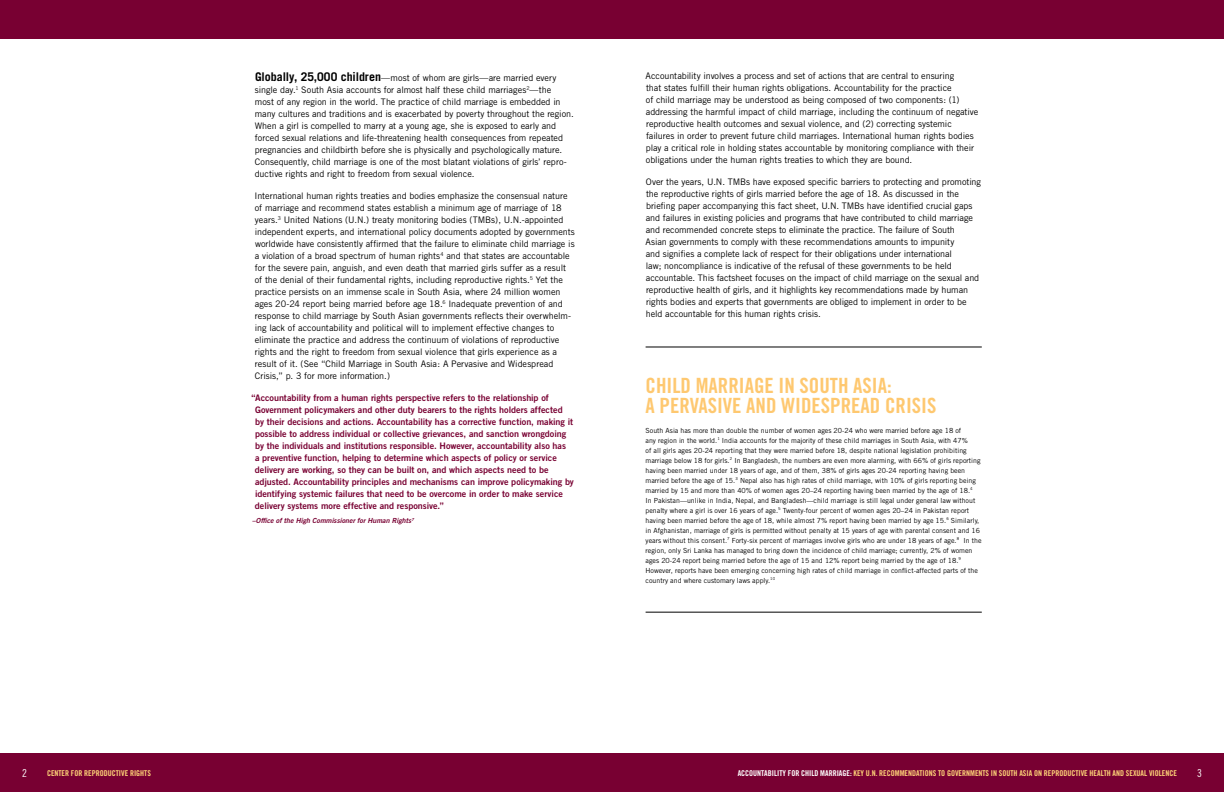
<style>
.page{position:relative;width:1224px;height:792px;background:#fff}
.page>*{position:absolute;margin:0;border:0;box-sizing:border-box;transform-origin:0 0}
.t1{font:21px "Trade Gothic Bold Cond Twenty";color:#fec870}
.t2{font:11px "Trade Gothic Cond Eighteen";color:#fff}
.t3{font:9px/12px "Trade Gothic";letter-spacing:-.005em;color:#000}
.t4{font:9px/12px "Trade Gothic Bold Two";letter-spacing:-.005em;color:#780032}
.t5{font:8px "Trade Gothic Bold Cond Twenty";color:#ffd478}
.t6{font:7px/10px "Trade Gothic";color:#000}
.t7{font:italic 7px "Trade Gothic Bold Two";color:#780032}
.s1{font-weight:700;font-size:12px}
.s2{color:#fff}
</style>
<div class="page">
<div style="left:0;top:754px;width:1224px;height:38px;background:#780032"></div>
<div style="left:0;top:0;width:1224px;height:38px;background:#780032"></div>
<hr style="left:646px;top:346px;width:336px;height:1px;background:#000">
<hr style="left:646px;top:612px;width:336px;height:1px;background:#000">
<p class="t3" style="left:255px;top:72px;width:321px"><span class="s1">Globally, 25,000 children</span>—most of whom are girls—are married every single day.<sup>1</sup> South Asia accounts for almost half these child marriages<sup>2</sup>—the<br>most of any region in the world. The practice of child marriage is embedded in many cultures and traditions and is exacerbated by poverty throughout the region.<br>When a girl is compelled to marry at a young age, she is exposed to early and forced sexual relations and life-threatening health consequences from repeated pregnancies and childbirth before she is physically and psychologically mature.<br>Consequently, child marriage is one of the most blatant violations of girls’ repro&shy;ductive rights and right to freedom from sexual violence.</p>
<p class="t3" style="left:255px;top:190px;width:322px">International human rights treaties and bodies emphasize the consensual nature of marriage and recommend states establish a minimum age of marriage of 18 years.<sup>3</sup> United Nations (U.N.) treaty monitoring bodies (TMBs), U.N.-appointed independent experts, and international policy documents adopted by governments worldwide have consistently affirmed that the failure to eliminate child marriage is a violation of a broad spectrum of human rights<sup>4</sup> and that states are accountable for the severe pain, anguish, and even death that married girls suffer as a result of the denial of their fundamental rights, including reproductive rights.<sup>5</sup> Yet the practice persists on an immense scale in South Asia, where 24 million women ages 20-24 report being married before age 18.<sup>6</sup> Inadequate prevention of and response to child marriage by South Asian governments reflects their overwhelm&shy;ing lack of accountability and political will to implement effective changes to eliminate the practice and address the continuum of violations of reproductive rights and the right to freedom from sexual violence that girls experience as a result of it. (See “Child Marriage in South Asia: A Pervasive and Widespread Crisis,” p. 3 for more information.)</p>
<p class="t4" style="left:255px;top:392px;width:321px;text-indent:-3px">“Accountability from a human rights perspective refers to the relationship of Government policymakers and other duty bearers to the rights holders affected<br>by their decisions and actions. Accountability has a corrective function, making it possible to address individual or collective grievances, and sanction wrongdoing by the individuals and institutions responsible. However, accountability also has<br>a preventive function, helping to determine which aspects of policy or service delivery are working, so they can be built on, and which aspects need to be adjusted. Accountability principles and mechanisms can improve policymaking by identifying systemic failures that need to be overcome in order to make service delivery systems more effective and responsive.”</p>
<p class="t7" style="left:252px;top:516px;width:163px">–Office of the High Commissioner for Human Rights<sup>7</sup></p>
<p class="t3" style="left:646px;top:70px;width:334px">Accountability involves a process and set of actions that are central to ensuring<br>that states fulfill their human rights obligations. Accountability for the practice<br>of child marriage may be understood as being composed of two components: (1) addressing the harmful impact of child marriage, including the continuum of negative reproductive health outcomes and sexual violence, and (2) correcting systemic failures in order to prevent future child marriages. International human rights bodies play a critical role in holding states accountable by monitoring compliance with their obligations under the human rights treaties to which they are bound.</p>
<p class="t3" style="left:646px;top:176px;width:337px">Over the years, U.N. TMBs have exposed specific barriers to protecting and promoting the reproductive rights of girls married before the age of 18. As discussed in the briefing paper accompanying this fact sheet, U.N. TMBs have identified crucial gaps and failures in existing policies and programs that have contributed to child marriage and recommended concrete steps to eliminate the practice. The failure of South<br>Asian governments to comply with these recommendations amounts to impunity<br>and signifies a complete lack of respect for their obligations under international<br>law; noncompliance is indicative of the refusal of these governments to be held accountable. This factsheet focuses on the impact of child marriage on the sexual and reproductive health of girls, and it highlights key recommendations made by human rights bodies and experts that governments are obliged to implement in order to be held accountable for this human rights crisis.</p>
<h1 class="t1" style="left:646px;top:372px;width:20px">CHILD</h1>
<h1 class="t1" style="left:696px;top:372px;width:24px">MARRIAGE</h1>
<h1 class="t1" style="left:779px;top:372px;width:41px">IN SOUTH</h1>
<h1 class="t1" style="left:853px;top:372px;width:40px">ASIA:</h1>
<h1 class="t1" style="left:646px;top:392px;width:35px">A PERVASIVE</h1>
<h1 class="t1" style="left:746px;top:392px;width:60px">AND WIDESPREAD</h1>
<h1 class="t1" style="left:885px;top:392px;width:20px">CRISIS</h1>
<p class="t6" style="left:646px;top:425px;width:338px">South Asia has more than double the number of women ages 20-24 who were married before age 18 of<br>any region in the world.<sup>1</sup> India accounts for the majority of these child marriages in South Asia, with 47%<br>of all girls ages 20-24 reporting that they were married before 18, despite national legislation prohibiting marriage below 18 for girls.<sup>2</sup> In Bangladesh, the numbers are even more alarming, with 66% of girls reporting having been married under 18 years of age, and of them, 38% of girls ages 20-24 reporting having been married before the age of 15.<sup>3</sup> Nepal also has high rates of child marriage, with 10% of girls reporting being married by 15 and more than 40% of women ages 20–24 reporting having been married by the age of 18.<sup>4<br></sup>In Pakistan—unlike in India, Nepal, and Bangladesh—child marriage is still legal under general law without penalty where a girl is over 16 years of age.<sup>5</sup> Twenty-four percent of women ages 20–24 in Pakistan report having been married before the age of 18, while almost 7% report having been married by age 15.<sup>6</sup> Similarly, in Afghanistan, marriage of girls is permitted without penalty at 15 years of age with parental consent and 16 years without this consent.<sup>7</sup> Forty-six percent of marriages involve girls who are under 18 years of age.<sup>8</sup> In the region, only Sri Lanka has managed to bring down the incidence of child marriage; currently, 2% of women ages 20-24 report being married before the age of 15 and 12% report being married by the age of 18.<sup>9<br></sup>However, reports have been emerging concerning high rates of child marriage in conflict-affected parts of the country and where customary laws apply.<sup>10</sup></p>
<p class="t2" style="left:22px;top:766px;width:6px">2</p>
<p class="t5" style="left:47px;top:768px;width:105px">CENTER FOR REPRODUCTIVE RIGHTS</p>
<p class="t5" style="left:738px;top:768px;width:441px"><span class="s2">ACCOUNTABILITY FOR CHILD MARRIAGE:</span> KEY U.N. RECOMMENDATIONS TO GOVERNMENTS IN SOUTH ASIA ON REPRODUCTIVE HEALTH AND SEXUAL VIOLENCE</p>
<p class="t2" style="left:1197px;top:766px;width:6px">3</p>
</div>
